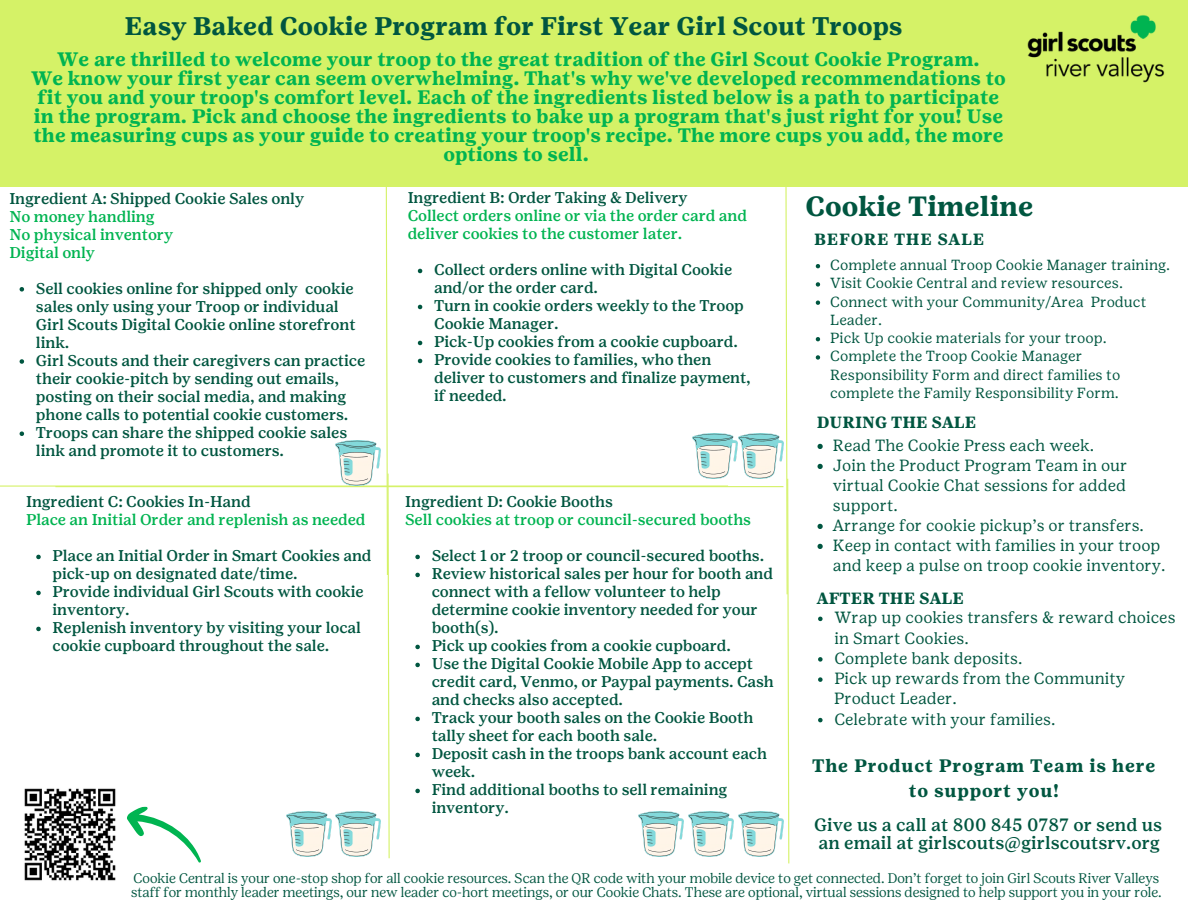
<style>
.page{position:relative;width:1188px;height:918px;background:#fff}
.page>*{position:absolute;margin:0;border:0;box-sizing:border-box;transform-origin:0 0}
.t1{font:700 27.75px "Girl Scout Text";color:#005640}
.t2{font:700 25.5px "Girl Scout Text";color:#005640}
.t3{font:700 19.5px/19.2px "Girl Scout Text";color:#00b451;text-align:center}
.t4{font:700 18px/24.8px "Girl Scout Text";letter-spacing:.045em;color:#005640;text-align:center}
.t5{font:500 17.85px/17.9px "Girl Scout Text";color:#005640}
.t6{font:16.2px/20px "Girl Scout Text";color:#005640}
.t7{font:700 16.2px "Girl Scout Text";color:#005640}
.t8{font:700 16.2px "Girl Scout Text";letter-spacing:.045em;color:#005640}
.t9{font:500 15.6px/18px "Girl Scout Text";letter-spacing:-.01em;color:#005640}
.t10{font:500 15.6px/18px "Girl Scout Text";letter-spacing:-.01em;color:#00b451}
.t11{font:14.7px/18.3px "Girl Scout Text";color:#005640}
.t12{font:300 13.95px/14px "Girl Scout Display";color:#005640}
.s1{color:#005640}
</style>
<div class="page">
<div style="left:0;top:0;width:1188px;height:187px;background:#d5f267"></div>
<svg style="left:127px;top:806px;width:74px;height:57px"></svg>
<img style="left:1027px;top:15px;width:138px;height:68px">
<img style="left:24px;top:788px;width:92px;height:93px">
<svg style="left:418px;top:269px;width:4px;height:4px"></svg>
<svg style="left:418px;top:305px;width:4px;height:4px"></svg>
<svg style="left:418px;top:341px;width:4px;height:4px"></svg>
<svg style="left:418px;top:359px;width:4px;height:4px"></svg>
<hr style="left:0;top:486px;width:728px;height:1px;background:#d5f267">
<img style="left:336px;top:441px;width:45px;height:45px">
<svg style="left:415px;top:555px;width:5px;height:4px"></svg>
<svg style="left:415px;top:573px;width:5px;height:4px"></svg>
<svg style="left:415px;top:645px;width:5px;height:4px"></svg>
<svg style="left:415px;top:663px;width:5px;height:4px"></svg>
<svg style="left:415px;top:717px;width:5px;height:4px"></svg>
<svg style="left:415px;top:753px;width:5px;height:4px"></svg>
<svg style="left:415px;top:789px;width:5px;height:4px"></svg>
<img style="left:688px;top:811px;width:45px;height:45px">
<img style="left:738px;top:811px;width:45px;height:45px">
<img style="left:286px;top:811px;width:45px;height:45px">
<img style="left:336px;top:811px;width:45px;height:45px">
<img style="left:693px;top:433px;width:90px;height:45px">
<img style="left:639px;top:811px;width:45px;height:45px">
<svg style="left:818px;top:444px;width:5px;height:5px"></svg>
<svg style="left:818px;top:464px;width:5px;height:5px"></svg>
<svg style="left:818px;top:524px;width:5px;height:5px"></svg>
<svg style="left:818px;top:544px;width:5px;height:5px"></svg>
<svg style="left:20px;top:287px;width:4px;height:5px"></svg>
<svg style="left:20px;top:359px;width:4px;height:5px"></svg>
<svg style="left:20px;top:431px;width:4px;height:5px"></svg>
<svg style="left:818px;top:617px;width:5px;height:4px"></svg>
<svg style="left:818px;top:657px;width:5px;height:5px"></svg>
<svg style="left:818px;top:677px;width:5px;height:5px"></svg>
<svg style="left:818px;top:718px;width:5px;height:4px"></svg>
<svg style="left:816px;top:264px;width:4px;height:4px"></svg>
<svg style="left:816px;top:282px;width:4px;height:5px"></svg>
<svg style="left:816px;top:301px;width:4px;height:4px"></svg>
<svg style="left:816px;top:337px;width:4px;height:4px"></svg>
<svg style="left:816px;top:355px;width:4px;height:5px"></svg>
<svg style="left:36px;top:555px;width:5px;height:4px"></svg>
<svg style="left:36px;top:591px;width:5px;height:4px"></svg>
<svg style="left:36px;top:627px;width:5px;height:4px"></svg>
<svg style="left:385px;top:187px;width:5px;height:672px"></svg>
<svg style="left:785px;top:187px;width:5px;height:677px"></svg>
<hr style="left:55px;top:486px;width:728px;height:1px;background:#d5f267">
<p class="t2" style="left:124px;top:11px;width:780px">Easy Baked Cookie Program for First Year Girl Scout Troops</p>
<h2 class="t3" style="left:31px;top:49px;width:976px">We are thrilled to welcome your troop to the great tradition of the Girl Scout Cookie Program.<br>We know your first year can seem overwhelming. That's why we've developed recommendations to fit you and your troop's comfort level. Each of the ingredients listed below is a path to participate in the program. Pick and choose the ingredients to bake up a program that's just right for you! Use the measuring cups as your guide to creating your troop's recipe. The more cups you add, the more options to sell.</h2>
<p class="t10" style="left:9px;top:189px;width:296px"><span class="s1">Ingredient A: Shipped Cookie Sales only<br></span>No money handling<br>No physical inventory<br>Digital only</p>
<p class="t9" style="left:36px;top:279px;width:321px">Sell cookies online for shipped only cookie sales only using your Troop or individual Girl Scouts Digital Cookie online storefront link.</p>
<p class="t9" style="left:36px;top:351px;width:331px">Girl Scouts and their caregivers can practice their cookie-pitch by sending out emails, posting on their social media, and making phone calls to potential cookie customers.</p>
<p class="t9" style="left:36px;top:424px;width:313px">Troops can share the shipped cookie sales link and promote it to customers.</p>
<p class="t10" style="left:26px;top:493px;width:341px"><span class="s1">Ingredient C: Cookies In-Hand<br></span>Place an Initial Order and replenish as needed</p>
<p class="t9" style="left:53px;top:547px;width:321px">Place an Initial Order in Smart Cookies and pick-up on designated date/time.</p>
<p class="t9" style="left:53px;top:583px;width:313px">Provide individual Girl Scouts with cookie inventory.</p>
<p class="t9" style="left:53px;top:619px;width:310px">Replenish inventory by visiting your local cookie cupboard throughout the sale.</p>
<h4 class="t10" style="left:408px;top:189px;width:341px"><span class="s1">Ingredient B: Order Taking &amp; Delivery<br></span>Collect orders online or via the order card and deliver cookies to the customer later.</h4>
<p class="t9" style="left:434px;top:261px;width:300px">Collect orders online with Digital Cookie and/or the order card.</p>
<p class="t9" style="left:434px;top:297px;width:311px">Turn in cookie orders weekly to the Troop<br>Cookie Manager.</p>
<p class="t9" style="left:434px;top:333px;width:305px">Pick-Up cookies from a cookie cupboard.</p>
<h4 class="t9" style="left:434px;top:351px;width:318px">Provide cookies to families, who then deliver to customers and finalize payment, if needed.</h4>
<p class="t10" style="left:405px;top:493px;width:347px"><span class="s1">Ingredient D: Cookie Booths<br></span>Sell cookies at troop or council-secured booths</p>
<p class="t9" style="left:432px;top:547px;width:334px">Select 1 or 2 troop or council-secured booths.</p>
<p class="t9" style="left:432px;top:565px;width:343px">Review historical sales per hour for booth and connect with a fellow volunteer to help determine cookie inventory needed for your booth(s).</p>
<h1 class="t9" style="left:432px;top:637px;width:301px">Pick up cookies from a cookie cupboard.</h1>
<h3 class="t9" style="left:432px;top:655px;width:344px">Use the Digital Cookie Mobile App to accept credit card, Venmo, or Paypal payments. Cash and checks also accepted.</h3>
<p class="t9" style="left:432px;top:709px;width:323px">Track your booth sales on the Cookie Booth tally sheet for each booth sale.</p>
<p class="t9" style="left:432px;top:745px;width:337px">Deposit cash in the troops bank account each week.</p>
<p class="t9" style="left:432px;top:781px;width:297px">Find additional booths to sell remaining inventory.</p>
<p class="t1" style="left:805px;top:190px;width:230px">Cookie Timeline</p>
<h4 class="t8" style="left:814px;top:229px;width:172px">BEFORE THE SALE</h4>
<h3 class="t11" style="left:830px;top:256px;width:341px">Complete annual Troop Cookie Manager training.</h3>
<h2 class="t11" style="left:830px;top:274px;width:294px">Visit Cookie Central and review resources.</h2>
<p class="t11" style="left:830px;top:292px;width:318px">Connect with your Community/Area Product<br>Leader.</p>
<p class="t11" style="left:830px;top:329px;width:278px">Pick Up cookie materials for your troop.</p>
<p class="t11" style="left:830px;top:347px;width:292px">Complete the Troop Cookie Manager<br>Responsibility Form and direct families to complete the Family Responsibility Form.</p>
<p class="t7" style="left:817px;top:413px;width:161px">DURING THE SALE</p>
<p class="t6" style="left:833px;top:435px;width:263px">Read The Cookie Press each week.</p>
<p class="t6" style="left:833px;top:455px;width:296px;text-align:justify">Join the Product Program Team in our virtual Cookie Chat sessions for added support.</p>
<p class="t6" style="left:833px;top:515px;width:313px">Arrange for cookie pickup’s or transfers.</p>
<h4 class="t6" style="left:833px;top:535px;width:334px">Keep in contact with families in your troop and keep a pulse on troop cookie inventory.</h4>
<p class="t7" style="left:817px;top:589px;width:149px">AFTER THE SALE</p>
<p class="t6" style="left:834px;top:607px;width:343px">Wrap up cookies transfers &amp; reward choices in Smart Cookies.</p>
<p class="t6" style="left:834px;top:648px;width:190px">Complete bank deposits.</p>
<p class="t6" style="left:834px;top:668px;width:292px">Pick up rewards from the Community</p>
<h5 class="t6" style="left:834px;top:689px;width:124px">Product Leader.</h5>
<p class="t6" style="left:834px;top:709px;width:223px">Celebrate with your families.</p>
<h2 class="t4" style="left:812px;top:753px;width:345px">The Product Program Team is here to support you!</h2>
<p class="t5" style="left:814px;top:816px;width:350px">Give us a call at 800 845 0787 or send us an email at girlscouts@girlscoutsrv.org</p>
<p class="t12" style="left:131px;top:871px;width:1032px">Cookie Central is your one-stop shop for all cookie resources. Scan the QR code with your mobile device to get connected. Don’t forget to join Girl Scouts River Valleys staff for monthly leader meetings, our new leader co-hort meetings, or our Cookie Chats. These are optional, virtual sessions designed to help support you in your role.</p>
</div>
